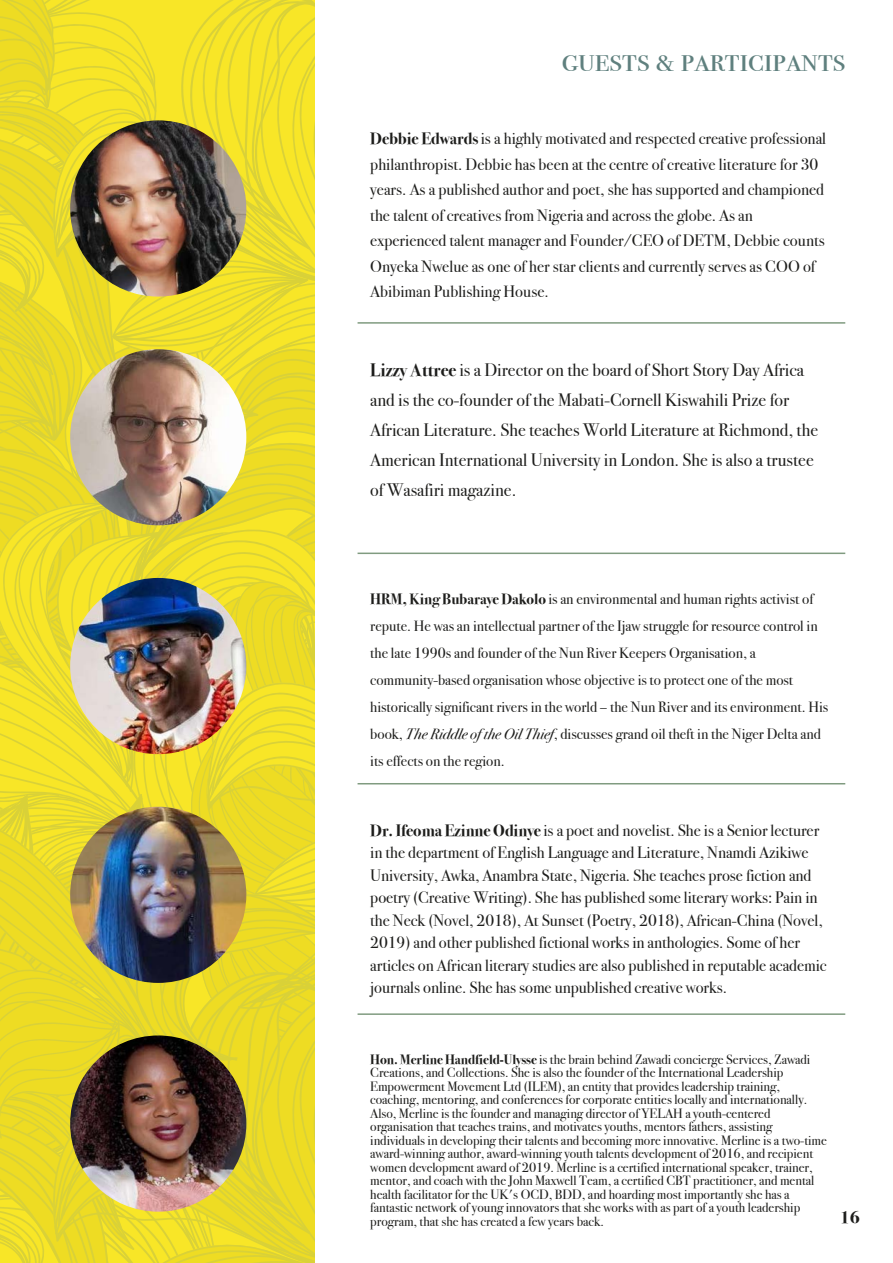
<style>
.page{position:relative;width:893px;height:1263px;background:#fff}
.page>*{position:absolute;margin:0;border:0;box-sizing:border-box;transform-origin:0 0}
.t1{font:34.8px "Bodoni Svty Two SCITCTT";color:#5f807e}
.t2{font:18px/30px "Bodoni Svty Two ITCTT";color:#1d1d1b}
.t3{font:700 18px "Bodoni Svty Two ITCTT";color:#1d1d1b}
.t4{font:16.5px/22.5px "Bodoni Svty Two ITCTT";color:#1d1d1b}
.t5{font:15px/27px "Bodoni Svty Two ITCTT";color:#1d1d1b}
.t6{font:13.5px/13.5px "Bodoni Svty Two ITCTT";color:#1d1d1b}
.s1{font-weight:700}
.s2{font-style:italic}
</style>
<div class="page">
<svg style="left:0;top:0;width:315px;height:1263px;background:#ecdd29"></svg>
<img style="left:70px;top:1035px;width:176px;height:177px;border-radius:88px">
<img style="left:70px;top:807px;width:176px;height:176px;border-radius:88px">
<img style="left:70px;top:578px;width:176px;height:176px;border-radius:88px">
<img style="left:70px;top:349px;width:176px;height:176px;border-radius:88px">
<img style="left:70px;top:120px;width:176px;height:177px;border-radius:88px">
<hr style="left:358px;top:322px;width:487px;height:2px;background:#809b80">
<hr style="left:358px;top:553px;width:487px;height:1px;background:#809b80">
<hr style="left:358px;top:783px;width:487px;height:1px;background:#809b80">
<hr style="left:358px;top:1013px;width:487px;height:2px;background:#809b80">
<h1 class="t1" style="left:562px;top:38px;width:285px">guests &amp; participants</h1>
<p class="t4" style="left:370px;top:126px;width:457px;line-height:25.5px"><span class="s1">Debbie Edwards</span> is a highly motivated and respected creative professional philanthropist. Debbie has been at the centre of creative literature for 30 years. As a published author and poet, she has supported and championed the talent of creatives from Nigeria and across the globe. As an experienced talent manager and Founder/CEO of DETM, Debbie counts Onyeka Nwelue as one of her star clients and currently serves as COO of Abibiman Publishing House.</p>
<p class="t2" style="left:370px;top:355px;width:449px"><span class="s1">Lizzy Attree</span> is a Director on the board of Short Story Day Africa and is the co-founder of the Mabati-Cornell Kiswahili Prize for African Literature. She teaches World Literature at Richmond, the American International University in London. She is also a trustee of Wasafiri magazine.</p>
<p class="t5" style="left:370px;top:585px;width:460px"><span class="s1">HRM, King Bubaraye Dakolo</span> is an environmental and human rights activist of repute. He was an intellectual partner of the Ijaw struggle for resource control in the late 1990s and founder of the Nun River Keepers Organisation, a community-based organisation whose objective is to protect one of the most historically significant rivers in the world – the Nun River and its environment. His book, <span class="s2">The Riddle of the Oil Thief</span>, discusses grand oil theft in the Niger Delta and its effects on the region.</p>
<p class="t4" style="left:370px;top:819px;width:458px"><span class="s1">Dr. Ifeoma Ezinne Odinye</span> is a poet and novelist. She is a Senior lecturer in the department of English Language and Literature, Nnamdi Azikiwe University, Awka, Anambra State, Nigeria. She teaches prose fiction and poetry (Creative Writing). She has published some literary works: Pain in the Neck (Novel, 2018), At Sunset (Poetry, 2018), African-China (Novel, 2019) and other published fictional works in anthologies. Some of her articles on African literary studies are also published in reputable academic journals online. She has some unpublished creative works.</p>
<p class="t6" style="left:370px;top:1052px;width:458px"><span class="s1">Hon. Merline Handfield-Ulysse</span> is the brain behind Zawadi concierge Services, Zawadi Creations, and Collections. She is also the founder of the International Leadership Empowerment Movement Ltd (ILEM), an entity that provides leadership training, coaching, mentoring, and conferences for corporate entities locally and internationally.<br>Also, Merline is the founder and managing director of YELAH a youth-centered organisation that teaches trains, and motivates youths, mentors fathers, assisting individuals in developing their talents and becoming more innovative. Merline is a two-time award-winning author, award-winning youth talents development of 2016, and recipient women development award of 2019. Merline is a certified international speaker, trainer, mentor, and coach with the John Maxwell Team, a certified CBT practitioner, and mental health facilitator for the UK's OCD, BDD, and hoarding most importantly she has a fantastic network of young innovators that she works with as part of a youth leadership program, that she has created a few years back.</p>
<h2 class="t3" style="left:840px;top:1206px;width:22px">16</h2>
</div>
